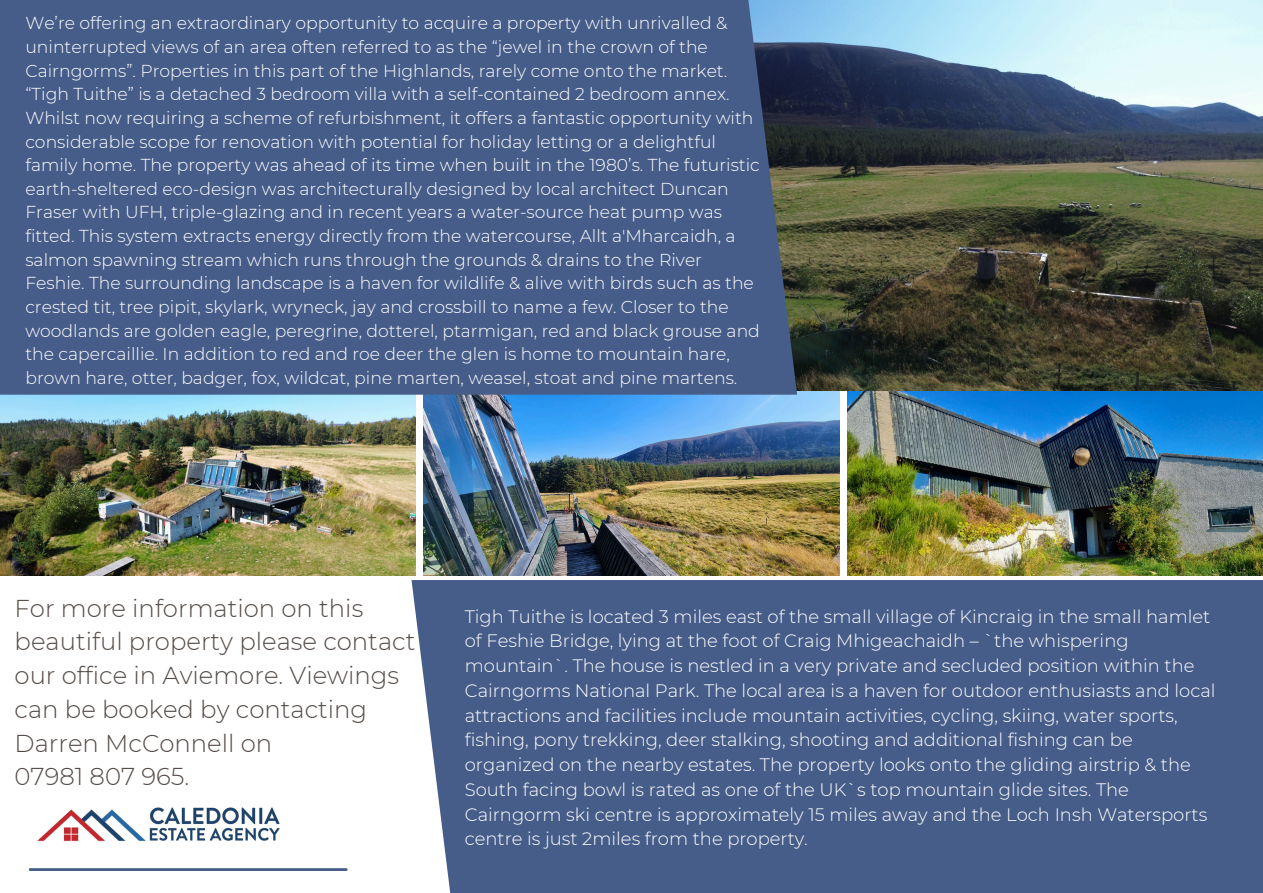
<style>
.page{position:relative;width:1263px;height:893px;background:#fff}
.page>*{position:absolute;margin:0;border:0;box-sizing:border-box;transform-origin:0 0}
.t1{font:300 24.38px/33.8px "Montserrat";color:#534a45}
.t2{font:300 18px/24.8px "Montserrat";color:#fff}
.t3{font:300 17.25px/23.6px "Montserrat";color:#fff}
</style>
<div class="page">
<img style="left:424px;top:391px;width:415px;height:185px">
<img style="left:847px;top:391px;width:416px;height:185px">
<img style="left:0;top:395px;width:416px;height:181px">
<div style="left:411px;top:580px;width:852px;height:313px;background:#475d89"></div>
<img style="left:797px;top:0;width:466px;height:390px">
<div style="left:0;top:0;width:797px;height:395px;background:#475d89"></div>
<img style="left:37px;top:807px;width:243px;height:35px">
<hr style="left:30px;top:868px;width:316px;height:3px;background:#475d89">
<p class="t3" style="left:25px;top:11px;width:703px">We’re offering an extraordinary opportunity to acquire a property with unrivalled &amp; uninterrupted views of an area often referred to as the “jewel in the crown of the<br>Cairngorms”. Properties in this part of the Highlands, rarely come onto the market.</p>
<h1 class="t3" style="left:25px;top:82px;width:736px">“Tigh Tuithe” is a detached 3 bedroom villa with a self-contained 2 bedroom annex.<br>Whilst now requiring a scheme of refurbishment, it offers a fantastic opportunity with considerable scope for renovation with potential for holiday letting or a delightful family home. The property was ahead of its time when built in the 1980’s. The futuristic earth-sheltered eco-design was architecturally designed by local architect Duncan Fraser with UFH, triple-glazing and in recent years a water-source heat pump was fitted. This system extracts energy directly from the watercourse, Allt a'Mharcaidh, a salmon spawning stream which runs through the grounds &amp; drains to the River Feshie. The surrounding landscape is a haven for wildlife &amp; alive with birds such as the crested tit, tree pipit, skylark, wryneck, jay and crossbill to name a few. Closer to the woodlands are golden eagle, peregrine, dotterel, ptarmigan, red and black grouse and the capercaillie. In addition to red and roe deer the glen is home to mountain hare, brown hare, otter, badger, fox, wildcat, pine marten, weasel, stoat and pine martens.</h1>
<p class="t1" style="left:15px;top:591px;width:402px">For more information on this beautiful property please contact our office in Aviemore. Viewings can be booked by contacting<br>Darren McConnell on<br>07981 807 965.</p>
<p class="t2" style="left:465px;top:603px;width:752px">Tigh Tuithe is located 3 miles east of the small village of Kincraig in the small hamlet of Feshie Bridge, lying at the foot of Craig Mhigeachaidh – `the whispering mountain`. The house is nestled in a very private and secluded position within the Cairngorms National Park. The local area is a haven for outdoor enthusiasts and local attractions and facilities include mountain activities, cycling, skiing, water sports, fishing, pony trekking, deer stalking, shooting and additional fishing can be organized on the nearby estates. The property looks onto the gliding airstrip &amp; the South facing bowl is rated as one of the UK`s top mountain glide sites. The Cairngorm ski centre is approximately 15 miles away and the Loch Insh Watersports centre is just 2miles from the property.</p>
</div>
